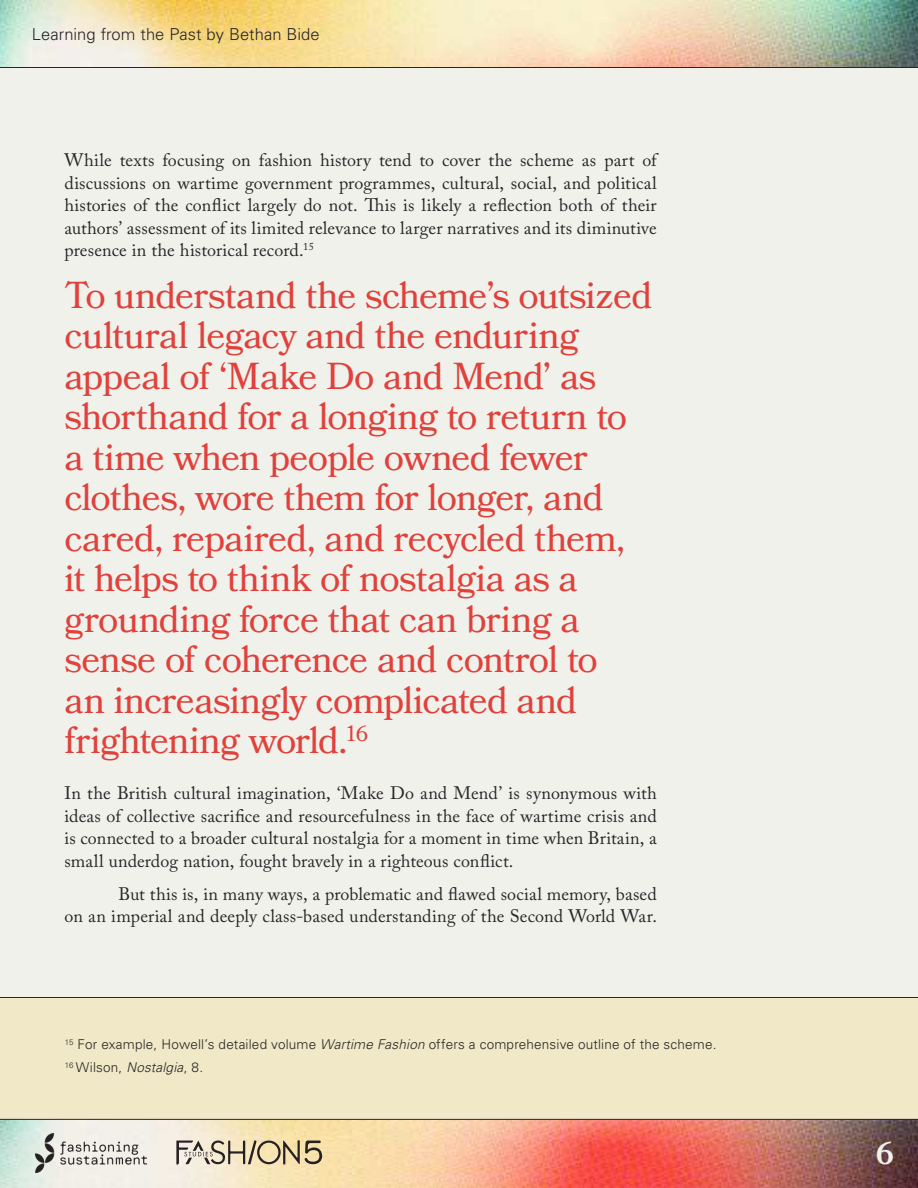
<style>
.page{position:relative;width:918px;height:1188px;background:#f1f1ec}
.page>*{position:absolute;margin:0;border:0;box-sizing:border-box;transform-origin:0 0}
.t1{font:37.5px/40.5px "Bookmania";letter-spacing:-.02em;color:#e0413b}
.t2{font:600 31.5px "Bookmania";color:#f1f1ec}
.t3{font:18px/22.5px "Adobe Caslon Pro";letter-spacing:.005em;color:#282527;text-align:justify}
.t4{font:300 16.5px "Univers LT Std";letter-spacing:.005em;color:#282527}
.t5{font:300 13.5px/23.2px "Univers LT Std";letter-spacing:.015em;color:#282527}
.s1{font-style:italic}
</style>
<div class="page">
<div style="left:0;top:997px;width:918px;height:122px;background:#f0e8c7"></div>
<img style="left:0;top:1119px;width:918px;height:69px">
<img style="left:0;top:0;width:918px;height:68px">
<svg style="left:176px;top:1140px;width:146px;height:25px;background:#bdb096"></svg>
<img style="left:36px;top:1133px;width:111px;height:40px">
<p class="t4" style="left:32px;top:28px;width:290px">Learning from the Past by Bethan Bide</p>
<p class="t3" style="left:64px;top:151px;width:594px">While texts focusing on fashion history tend to cover the scheme as part of discussions on wartime government programmes, cultural, social, and political histories of the conflict largely do not. This is likely a reflection both of their authors’ assessment of its limited relevance to larger narratives and its diminutive presence in the historical record.<sup>15</sup></p>
<p class="t1" style="left:64px;top:278px;width:589px">To understand the scheme’s outsized cultural legacy and the enduring appeal of ‘Make Do and Mend’ as shorthand for a longing to return to a time when people owned fewer clothes, wore them for longer, and cared, repaired, and recycled them, it helps to think of nostalgia as a grounding force that can bring a sense of coherence and control to<br>an increasingly complicated and frightening world.<sup>16</sup></p>
<p class="t3" style="left:64px;top:784px;width:594px">In the British cultural imagination, ‘Make Do and Mend’ is synonymous with ideas of collective sacrifice and resourcefulness in the face of wartime crisis and is connected to a broader cultural nostalgia for a moment in time when Britain, a small underdog nation, fought bravely in a righteous conflict.</p>
<p class="t3" style="left:64px;top:884px;width:594px;text-align:right">But this is, in many ways, a problematic and flawed social memory, based<br>on an imperial and deeply class-based understanding of the Second World War.</p>
<p class="t5" style="left:65px;top:1034px;width:653px"><sup>15</sup> For example, Howell’s detailed volume <span class="s1">Wartime Fashion</span> offers a comprehensive outline of the scheme.<br><sup>16</sup> Wilson, <span class="s1">Nostalgia</span>, 8.</p>
<h2 class="t2" style="left:876px;top:1141px;width:20px">6</h2>
</div>
